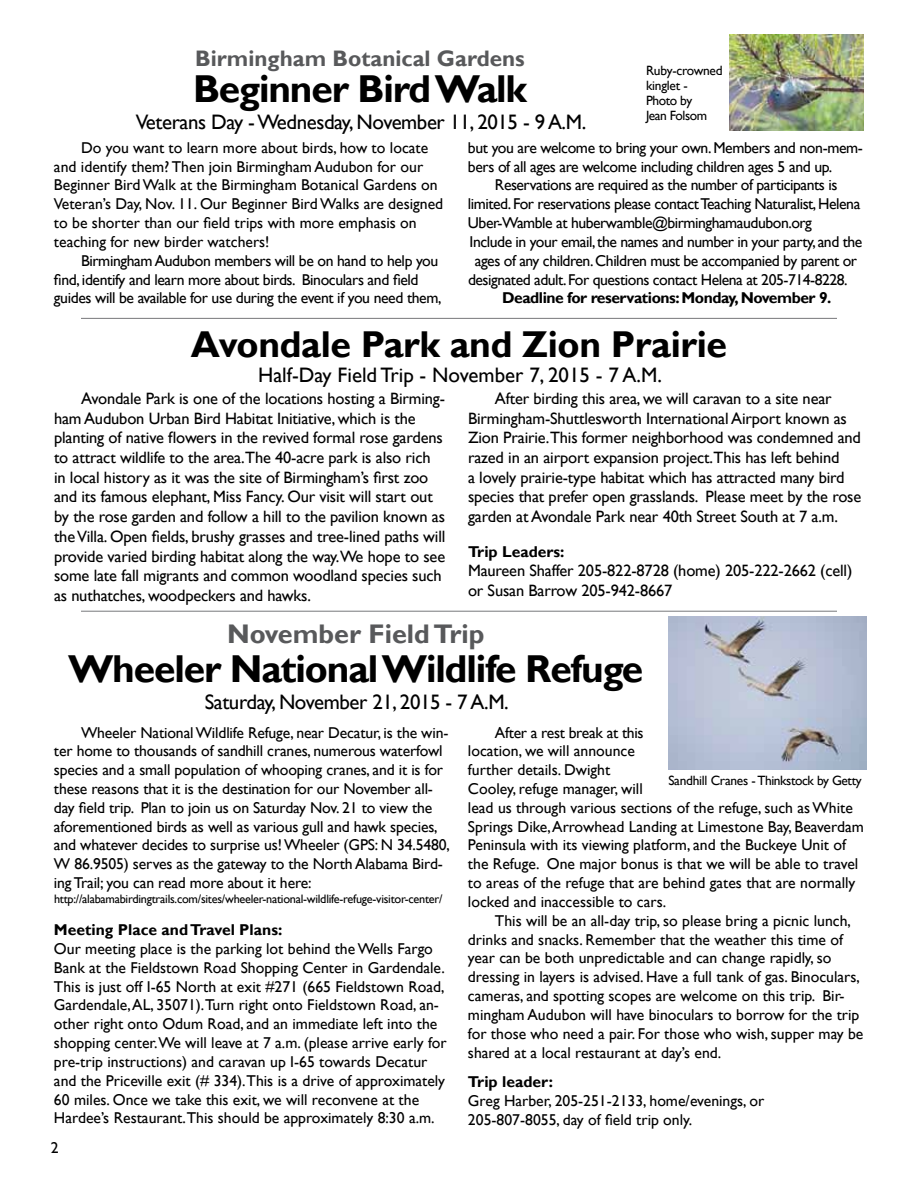
<style>
.page{position:relative;width:918px;height:1188px;background:#fff}
.page>*{position:absolute;margin:0;border:0;box-sizing:border-box;transform-origin:0 0}
.t1{font:700 38.85px "Gill Sans";letter-spacing:-.03em;color:#000}
.t2{font:700 37.35px "Gill Sans";letter-spacing:-.01em;color:#000}
.t3{font:700 26.85px "Gill Sans";color:#58595b}
.t4{font:700 22.35px "Gill Sans";color:#58595b}
.t5{font:20.85px "Gill Sans";letter-spacing:-.02em;color:#000}
.t6{font:20.85px "Gill Sans";color:#000}
.t7{font:16.5px/19.8px "Gill Sans";letter-spacing:-.01em;color:#000}
.t8{font:15.75px/18.9px "Gill Sans";color:#000}
.t9{font:15.75px "Gill Sans";letter-spacing:-.03em;color:#000}
.t10{font:15.75px/18.9px "Gill Sans";letter-spacing:-.025em;color:#000}
.t11{font:700 15.75px "Gill Sans";color:#000}
.t12{font:700 15.75px "Gill Sans";letter-spacing:-.025em;color:#000}
.t13{font:13.5px/15px "Gill Sans";letter-spacing:-.03em;color:#000}
.t14{font:12.3px "Gill Sans";letter-spacing:-.02em;color:#000}
</style>
<div class="page">
<hr style="left:81px;top:318px;width:756px;height:1px;background:#77787b">
<hr style="left:81px;top:611px;width:756px;height:1px;background:#77787b">
<img style="left:668px;top:616px;width:198px;height:154px">
<img style="left:729px;top:35px;width:135px;height:96px">
<h3 class="t4" style="left:195px;top:45px;width:331px">Birmingham Botanical Gardens</h3>
<h1 class="t1" style="left:193px;top:66px;width:335px">Beginner Bird Walk</h1>
<h3 class="t5" style="left:136px;top:110px;width:452px">Veterans Day - Wednesday, November 11, 2015 - 9 A.M.</h3>
<p class="t13" style="left:646px;top:63px;width:78px">Ruby-crowned kinglet -<br>Photo by<br>Jean Folsom</p>
<p class="t8" style="left:54px;top:138px;width:391px;text-indent:27px">Do you want to learn more about birds, how to locate and identify them? Then join Birmingham Audubon for our Beginner Bird Walk at the Birmingham Botanical Gardens on Veteran’s Day, Nov. 11. Our Beginner Bird Walks are designed to be shorter than our field trips with more emphasis on teaching for new birder watchers!</p>
<p class="t10" style="left:54px;top:251px;width:389px;text-indent:27px">Birmingham Audubon members will be on hand to help you find, identify and learn more about birds. Binoculars and field guides will be available for use during the event if you need them,</p>
<p class="t10" style="left:468px;top:138px;width:396px">but you are welcome to bring your own. Members and non-mem-</p>
<p class="t10" style="left:468px;top:157px;width:366px">bers of all ages are welcome including children ages 5 and up.</p>
<p class="t9" style="left:495px;top:176px;width:344px">Reservations are required as the number of participants is</p>
<p class="t9" style="left:468px;top:195px;width:394px">limited. For reservations please contact Teaching Naturalist, Helena</p>
<p class="t9" style="left:468px;top:214px;width:345px">Uber-Wamble at huberwamble@birminghamaudubon.org</p>
<p class="t9" style="left:470px;top:232px;width:394px">Include in your email, the names and number in your party, and the</p>
<p class="t9" style="left:475px;top:251px;width:384px">ages of any children. Children must be accompanied by parent or</p>
<p class="t9" style="left:468px;top:270px;width:381px">designated adult. For questions contact Helena at 205-714-8228.</p>
<p class="t12" style="left:502px;top:289px;width:331px">Deadline for reservations: Monday, November 9.</p>
<h2 class="t2" style="left:191px;top:322px;width:538px">Avondale Park and Zion Prairie</h2>
<h3 class="t6" style="left:258px;top:363px;width:405px">Half-Day Field Trip - November 7, 2015 - 7 A.M.</h3>
<p class="t7" style="left:54px;top:389px;width:393px;text-indent:27px">Avondale Park is one of the locations hosting a Birming&shy;ham Audubon Urban Bird Habitat Initiative, which is the planting of native flowers in the revived formal rose gardens to attract wildlife to the area.The 40-acre park is also rich in local history as it was the site of Birmingham’s first zoo and its famous elephant, Miss Fancy. Our visit will start out by the rose garden and follow a hill to the pavilion known as the Villa. Open fields, brushy grasses and tree-lined paths will provide varied birding habitat along the way.We hope to see some late fall migrants and common woodland species such as nuthatches, woodpeckers and hawks.</p>
<p class="t7" style="left:468px;top:389px;width:395px;text-indent:27px">After birding this area, we will caravan to a site near Birmingham-Shuttlesworth International Airport known as Zion Prairie.This former neighborhood was condemned and razed in an airport expansion project.This has left behind<br>a lovely prairie-type habitat which has attracted many bird species that prefer open grasslands. Please meet by the rose garden at Avondale Park near 40th Street South at 7 a.m.</p>
<p class="t11" style="left:468px;top:542px;width:98px">Trip Leaders:</p>
<p class="t7" style="left:468px;top:561px;width:386px">Maureen Shaffer 205-822-8728 (home) 205-222-2662 (cell) or Susan Barrow 205-942-8667</p>
<h3 class="t3" style="left:227px;top:618px;width:259px">November Field Trip</h3>
<h1 class="t1" style="left:68px;top:646px;width:577px">Wheeler National Wildlife Refuge</h1>
<h3 class="t5" style="left:205px;top:690px;width:306px">Saturday, November 21, 2015 - 7 A.M.</h3>
<p class="t8" style="left:54px;top:723px;width:397px;text-indent:27px">Wheeler National Wildlife Refuge, near Decatur, is the win&shy;ter home to thousands of sandhill cranes, numerous waterfowl species and a small population of whooping cranes, and it is for these reasons that it is the destination for our November all&shy;day field trip. Plan to join us on Saturday Nov. 21 to view the aforementioned birds as well as various gull and hawk species, and whatever decides to surprise us! Wheeler (GPS: N 34.5480, W 86.9505) serves as the gateway to the North Alabama Bird&shy;ing Trail; you can read more about it here:</p>
<p class="t14" style="left:54px;top:892px;width:390px">http://alabamabirdingtrails.com/sites/wheeler-national-wildlife-refuge-visitor-center/</p>
<p class="t11" style="left:54px;top:920px;width:230px">Meeting Place and Travel Plans:</p>
<p class="t8" style="left:54px;top:939px;width:394px">Our meeting place is the parking lot behind the Wells Fargo Bank at the Fieldstown Road Shopping Center in Gardendale.<br>This is just off I-65 North at exit #271 (665 Fieldstown Road, Gardendale, AL, 35071).Turn right onto Fieldstown Road, an&shy;other right onto Odum Road, and an immediate left into the shopping center.We will leave at 7 a.m. (please arrive early for pre-trip instructions) and caravan up I-65 towards Decatur and the Priceville exit (# 334).This is a drive of approximately 60 miles. Once we take this exit, we will reconvene at the Hardee’s Restaurant.This should be approximately 8:30 a.m.</p>
<p class="t8" style="left:51px;top:1138px;width:9px">2</p>
<p class="t8" style="left:468px;top:723px;width:397px;text-indent:27px">After a rest break at this<br>location, we will announce<br>further details. Dwight<br>Cooley, refuge manager, will<br>lead us through various sections of the refuge, such as White Springs Dike, Arrowhead Landing at Limestone Bay, Beaverdam Peninsula with its viewing platform, and the Buckeye Unit of the Refuge. One major bonus is that we will be able to travel to areas of the refuge that are behind gates that are normally locked and inaccessible to cars.</p>
<p class="t8" style="left:468px;top:911px;width:397px;text-indent:27px">This will be an all-day trip, so please bring a picnic lunch, drinks and snacks. Remember that the weather this time of year can be both unpredictable and can change rapidly, so dressing in layers is advised. Have a full tank of gas. Binoculars, cameras, and spotting scopes are welcome on this trip. Bir&shy;mingham Audubon will have binoculars to borrow for the trip for those who need a pair. For those who wish, supper may be shared at a local restaurant at day’s end.</p>
<p class="t11" style="left:468px;top:1073px;width:87px">Trip leader:</p>
<p class="t8" style="left:468px;top:1092px;width:298px">Greg Harber, 205-251-2133, home/evenings, or<br>205-807-8055, day of field trip only.</p>
<p class="t13" style="left:668px;top:773px;width:195px">Sandhill Cranes - Thinkstock by Getty</p>
</div>
